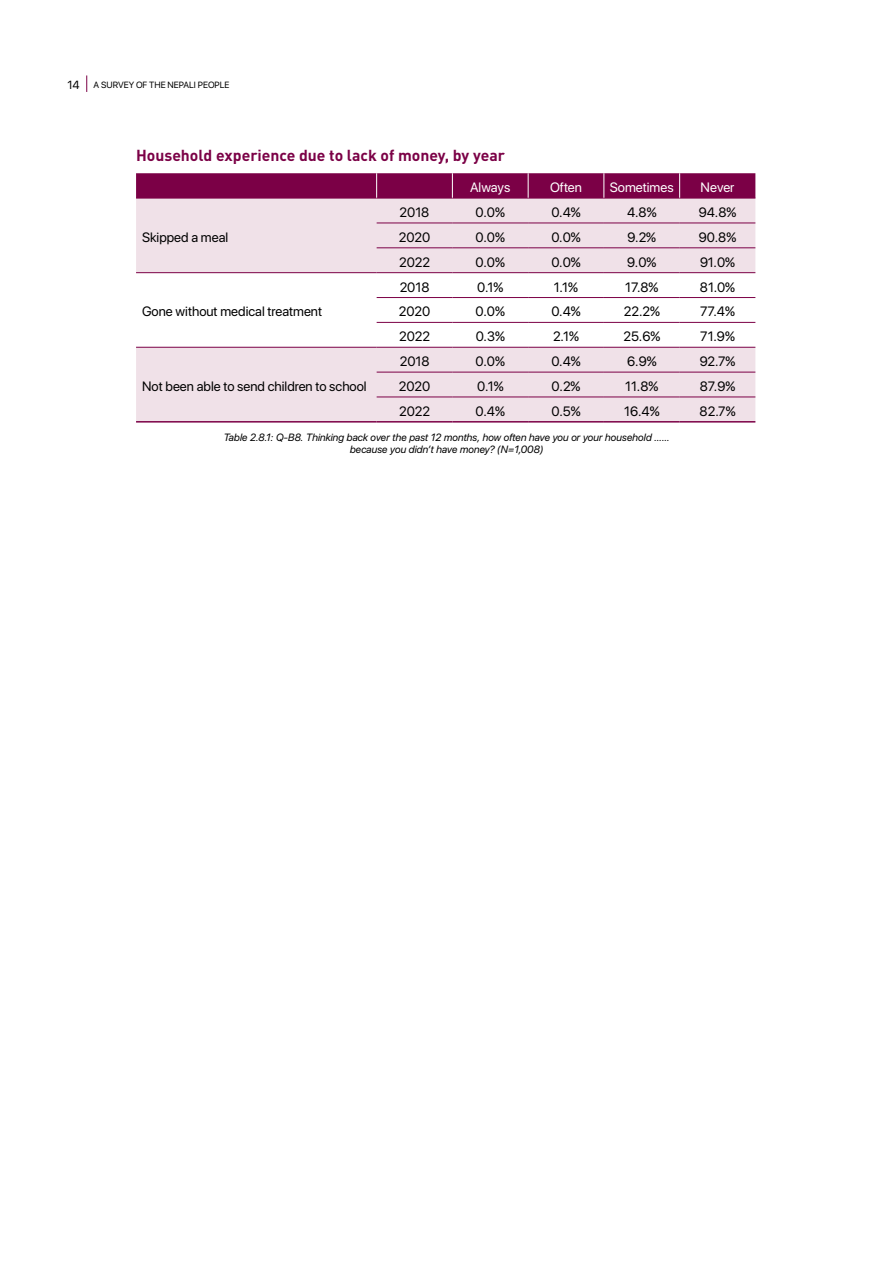
<style>
.page{position:relative;width:893px;height:1263px;background:#fff}
.page>*{position:absolute;margin:0;border:0;box-sizing:border-box;transform-origin:0 0}
.t1{font:700 15.75px "DIN Pro";color:#7b0046}
.t2{font:13.5px "SF Pro Display";color:#000}
.t3{font:13.5px "SF Pro Display";color:#fff}
.t4{font:italic 10.5px/12px "SF Pro Display";color:#000;text-align:center}
.t5{font:9px "SF Pro Display";color:#000}
.s1{font-size:11.7px}
</style>
<div class="page">
<svg style="left:86px;top:75px;width:1px;height:17px"></svg>
<svg style="left:136px;top:199px;width:619px;height:222px;fill:#f0e1e8"></svg>
<hr style="left:136px;top:198px;width:241px;height:1px;background:#7b0046">
<hr style="left:377px;top:198px;width:75px;height:1px;background:#7b0046">
<hr style="left:452px;top:198px;width:76px;height:1px;background:#7b0046">
<hr style="left:528px;top:198px;width:76px;height:1px;background:#7b0046">
<hr style="left:604px;top:198px;width:76px;height:1px;background:#7b0046">
<hr style="left:680px;top:198px;width:75px;height:1px;background:#7b0046">
<hr style="left:377px;top:223px;width:75px;height:1px;background:#7b0046">
<hr style="left:452px;top:223px;width:76px;height:1px;background:#7b0046">
<hr style="left:528px;top:223px;width:76px;height:1px;background:#7b0046">
<hr style="left:604px;top:223px;width:76px;height:1px;background:#7b0046">
<hr style="left:680px;top:223px;width:75px;height:1px;background:#7b0046">
<hr style="left:377px;top:247px;width:75px;height:1px;background:#7b0046">
<hr style="left:452px;top:247px;width:76px;height:1px;background:#7b0046">
<hr style="left:528px;top:247px;width:76px;height:1px;background:#7b0046">
<hr style="left:604px;top:247px;width:76px;height:1px;background:#7b0046">
<hr style="left:680px;top:247px;width:75px;height:1px;background:#7b0046">
<hr style="left:136px;top:272px;width:241px;height:1px;background:#7b0046">
<hr style="left:377px;top:272px;width:75px;height:1px;background:#7b0046">
<hr style="left:452px;top:272px;width:76px;height:1px;background:#7b0046">
<hr style="left:528px;top:272px;width:76px;height:1px;background:#7b0046">
<hr style="left:604px;top:272px;width:76px;height:1px;background:#7b0046">
<hr style="left:680px;top:272px;width:75px;height:1px;background:#7b0046">
<hr style="left:377px;top:297px;width:75px;height:1px;background:#7b0046">
<hr style="left:452px;top:297px;width:76px;height:1px;background:#7b0046">
<hr style="left:528px;top:297px;width:76px;height:1px;background:#7b0046">
<hr style="left:604px;top:297px;width:76px;height:1px;background:#7b0046">
<hr style="left:680px;top:297px;width:75px;height:1px;background:#7b0046">
<hr style="left:377px;top:322px;width:75px;height:1px;background:#7b0046">
<hr style="left:452px;top:322px;width:76px;height:1px;background:#7b0046">
<hr style="left:528px;top:322px;width:76px;height:1px;background:#7b0046">
<hr style="left:604px;top:322px;width:76px;height:1px;background:#7b0046">
<hr style="left:680px;top:322px;width:75px;height:1px;background:#7b0046">
<hr style="left:136px;top:347px;width:241px;height:1px;background:#7b0046">
<hr style="left:377px;top:347px;width:75px;height:1px;background:#7b0046">
<hr style="left:452px;top:347px;width:76px;height:1px;background:#7b0046">
<hr style="left:528px;top:347px;width:76px;height:1px;background:#7b0046">
<hr style="left:604px;top:347px;width:76px;height:1px;background:#7b0046">
<hr style="left:680px;top:347px;width:75px;height:1px;background:#7b0046">
<hr style="left:377px;top:372px;width:75px;height:1px;background:#7b0046">
<hr style="left:452px;top:372px;width:76px;height:1px;background:#7b0046">
<hr style="left:528px;top:372px;width:76px;height:1px;background:#7b0046">
<hr style="left:604px;top:372px;width:76px;height:1px;background:#7b0046">
<hr style="left:680px;top:372px;width:75px;height:1px;background:#7b0046">
<hr style="left:377px;top:397px;width:75px;height:1px;background:#7b0046">
<hr style="left:452px;top:397px;width:76px;height:1px;background:#7b0046">
<hr style="left:528px;top:397px;width:76px;height:1px;background:#7b0046">
<hr style="left:604px;top:397px;width:76px;height:1px;background:#7b0046">
<hr style="left:680px;top:397px;width:75px;height:1px;background:#7b0046">
<div style="left:136px;top:173px;width:619px;height:25px;background:#7b0046"></div>
<hr style="left:136px;top:421px;width:241px;height:2px;background:#7b0046">
<hr style="left:377px;top:421px;width:75px;height:2px;background:#7b0046">
<hr style="left:452px;top:421px;width:76px;height:2px;background:#7b0046">
<hr style="left:528px;top:421px;width:76px;height:2px;background:#7b0046">
<hr style="left:604px;top:421px;width:76px;height:2px;background:#7b0046">
<hr style="left:680px;top:421px;width:75px;height:2px;background:#7b0046">
<p class="t5" style="left:67px;top:78px;width:164px"><span class="s1">14</span> A survey of the nepali people</p>
<p class="t1" style="left:136px;top:144px;width:370px">H ousehold experience due to lack of money, by year</p>
<p class="t3" style="left:470px;top:178px;width:42px">Always</p>
<p class="t3" style="left:550px;top:178px;width:33px">Often</p>
<p class="t3" style="left:610px;top:178px;width:65px">Sometimes</p>
<p class="t3" style="left:701px;top:178px;width:35px">Never</p>
<p class="t2" style="left:142px;top:227px;width:88px">Skipped a meal</p>
<p class="t2" style="left:400px;top:202px;width:31px">2018</p>
<p class="t2" style="left:476px;top:202px;width:31px">0.0%</p>
<p class="t2" style="left:551px;top:202px;width:31px">0.4%</p>
<p class="t2" style="left:627px;top:202px;width:31px">4.8%</p>
<p class="t2" style="left:699px;top:202px;width:39px">94.8%</p>
<p class="t2" style="left:399px;top:227px;width:33px">2020</p>
<p class="t2" style="left:476px;top:227px;width:31px">0.0%</p>
<p class="t2" style="left:551px;top:227px;width:31px">0.0%</p>
<p class="t2" style="left:627px;top:227px;width:30px">9.2%</p>
<p class="t2" style="left:699px;top:227px;width:39px">90.8%</p>
<p class="t2" style="left:399px;top:252px;width:32px">2022</p>
<p class="t2" style="left:476px;top:252px;width:31px">0.0%</p>
<p class="t2" style="left:551px;top:252px;width:31px">0.0%</p>
<p class="t2" style="left:627px;top:252px;width:31px">9.0%</p>
<p class="t2" style="left:700px;top:252px;width:37px">91.0%</p>
<p class="t2" style="left:142px;top:302px;width:182px">Gone without medical treatment</p>
<p class="t2" style="left:400px;top:277px;width:31px">2018</p>
<p class="t2" style="left:477px;top:277px;width:28px">0.1%</p>
<p class="t2" style="left:554px;top:277px;width:26px">1.1%</p>
<p class="t2" style="left:625px;top:277px;width:35px">17.8%</p>
<p class="t2" style="left:700px;top:277px;width:37px">81.0%</p>
<p class="t2" style="left:399px;top:302px;width:33px">2020</p>
<p class="t2" style="left:476px;top:302px;width:31px">0.0%</p>
<p class="t2" style="left:551px;top:302px;width:31px">0.4%</p>
<p class="t2" style="left:624px;top:302px;width:38px">22.2%</p>
<p class="t2" style="left:700px;top:302px;width:36px">77.4%</p>
<p class="t2" style="left:399px;top:327px;width:32px">2022</p>
<p class="t2" style="left:476px;top:327px;width:31px">0.3%</p>
<p class="t2" style="left:553px;top:327px;width:28px">2.1%</p>
<p class="t2" style="left:623px;top:327px;width:38px">25.6%</p>
<p class="t2" style="left:700px;top:327px;width:36px">71.9%</p>
<p class="t2" style="left:400px;top:352px;width:31px">2018</p>
<p class="t2" style="left:476px;top:352px;width:31px">0.0%</p>
<p class="t2" style="left:551px;top:352px;width:31px">0.4%</p>
<p class="t2" style="left:627px;top:352px;width:31px">6.9%</p>
<p class="t2" style="left:700px;top:352px;width:37px">92.7%</p>
<p class="t2" style="left:399px;top:376px;width:33px">2020</p>
<p class="t2" style="left:477px;top:376px;width:28px">0.1%</p>
<p class="t2" style="left:552px;top:376px;width:30px">0.2%</p>
<p class="t2" style="left:625px;top:376px;width:35px">11.8%</p>
<p class="t2" style="left:700px;top:376px;width:37px">87.9%</p>
<p class="t2" style="left:399px;top:401px;width:32px">2022</p>
<p class="t2" style="left:476px;top:401px;width:31px">0.4%</p>
<p class="t2" style="left:551px;top:401px;width:31px">0.5%</p>
<p class="t2" style="left:624px;top:401px;width:37px">16.4%</p>
<p class="t2" style="left:700px;top:401px;width:37px">82.7%</p>
<p class="t4" style="left:224px;top:430px;width:447px">Table 2.8.1: Q-B8. Thinking back over the past 12 months, how often have you or your household …… because you didn’t have money? (N=1,008)</p>
<p class="t2" style="left:142px;top:376px;width:226px">Not been able to send children to school</p>
</div>
